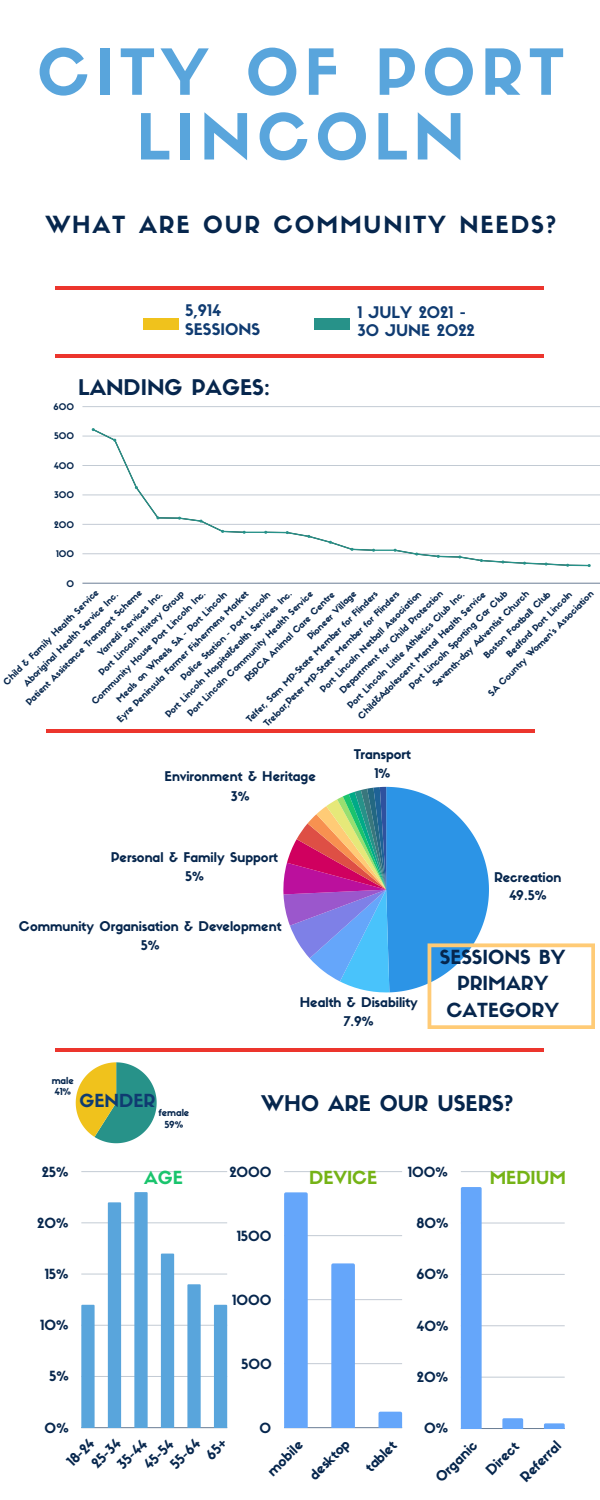
<style>
.page{position:relative;width:600px;height:1500px;background:#fff}
.page>*{position:absolute;margin:0;border:0;box-sizing:border-box;transform-origin:0 0}
.t1{font:62.3px/64.7px "Sifonn Basic";letter-spacing:.09em;color:#59a5dc;text-align:center}
.t2{font:23.2px "Sifonn Basic";letter-spacing:.08em;color:#06264d}
.t3{font:21.2px "Sifonn Basic";color:#06264d}
.t4{font:19.1px/26.2px "Sifonn Basic";color:#06264d;text-align:center}
.t5{font:17.7px "Sifonn Basic";color:#75b316}
.t6{font:17.7px "Sifonn Basic";color:#0f3b71}
.t7{font:17.7px "Sifonn Basic";color:#1ac46d}
.t8{font:15.7px/18.8px "Sifonn Basic";color:#0f3b71}
.t9{font:13.8px "Sifonn Basic";color:#06264d}
.t10{font:13.2px/18.8px "Sifonn Basic";color:#06264d;text-align:center}
.t11{font:9.5px/11.9px "Sifonn Basic";color:#06264d;text-align:center}
.t12{font:9px/15.8px "Sifonn Basic";color:#06264d}
</style>
<div class="page">
<div style="left:143px;top:318px;width:36px;height:12px;background:#f0c21c"></div>
<div style="left:315px;top:318px;width:35px;height:12px;background:#279289"></div>
<svg style="left:283px;top:787px;width:312px;height:242px"></svg>
<hr style="left:284px;top:1363px;width:118px;height:1px;background:#06264d">
<hr style="left:284px;top:1299px;width:118px;height:1px;background:#06264d">
<hr style="left:284px;top:1235px;width:118px;height:1px;background:#06264d">
<hr style="left:284px;top:1171px;width:118px;height:1px;background:#06264d">
<hr style="left:284px;top:1427px;width:118px;height:1px;background:#06264d">
<svg style="left:284px;top:1192px;width:24px;height:236px"></svg>
<svg style="left:331px;top:1263px;width:24px;height:165px"></svg>
<svg style="left:379px;top:1412px;width:23px;height:16px"></svg>
<hr style="left:461px;top:1377px;width:104px;height:1px;background:#06264d">
<hr style="left:461px;top:1325px;width:104px;height:1px;background:#06264d">
<hr style="left:461px;top:1274px;width:104px;height:1px;background:#06264d">
<hr style="left:461px;top:1223px;width:104px;height:1px;background:#06264d">
<hr style="left:461px;top:1171px;width:104px;height:1px;background:#06264d">
<hr style="left:461px;top:1428px;width:104px;height:1px;background:#06264d">
<div style="left:461px;top:1187px;width:21px;height:242px;background:#65a6fa"></div>
<svg style="left:502px;top:1418px;width:21px;height:11px"></svg>
<svg style="left:544px;top:1423px;width:21px;height:6px"></svg>
<hr style="left:56px;top:286px;width:488px;height:4px;background:#ec352d">
<hr style="left:55px;top:354px;width:489px;height:4px;background:#ec352d">
<hr style="left:46px;top:729px;width:489px;height:4px;background:#ec352d">
<hr style="left:56px;top:1048px;width:488px;height:4px;background:#ec352d">
<hr style="left:82px;top:554px;width:518px;height:1px;background:#06264d">
<hr style="left:82px;top:524px;width:518px;height:1px;background:#06264d">
<hr style="left:82px;top:495px;width:518px;height:1px;background:#06264d">
<hr style="left:82px;top:465px;width:518px;height:1px;background:#06264d">
<hr style="left:82px;top:436px;width:518px;height:1px;background:#06264d">
<hr style="left:82px;top:406px;width:518px;height:1px;background:#06264d">
<hr style="left:82px;top:583px;width:518px;height:1px;background:#06264d">
<hr style="left:158px;top:517px;width:21px;height:2px;background:#279289">
<svg style="left:91px;top:428px;width:69px;height:92px"></svg>
<svg style="left:178px;top:517px;width:413px;height:50px"></svg>
<svg style="left:76px;top:1062px;width:81px;height:81px"></svg>
<hr style="left:81px;top:1376px;width:146px;height:1px;background:#06264d">
<hr style="left:81px;top:1325px;width:146px;height:1px;background:#06264d">
<hr style="left:81px;top:1274px;width:146px;height:1px;background:#06264d">
<hr style="left:81px;top:1222px;width:146px;height:1px;background:#06264d">
<hr style="left:81px;top:1171px;width:146px;height:1px;background:#06264d">
<hr style="left:81px;top:1427px;width:146px;height:1px;background:#06264d">
<svg style="left:81px;top:1305px;width:14px;height:123px"></svg>
<div style="left:108px;top:1202px;width:13px;height:226px;background:#59a5dc"></div>
<svg style="left:134px;top:1192px;width:14px;height:236px"></svg>
<div style="left:161px;top:1254px;width:13px;height:174px;background:#59a5dc"></div>
<svg style="left:187px;top:1284px;width:14px;height:144px"></svg>
<div style="left:214px;top:1305px;width:13px;height:123px;background:#59a5dc"></div>
<h1 class="t1" style="left:37px;top:47px;width:529px">CITY OF PORT<br>LINCOLN</h1>
<h2 class="t2" style="left:45px;top:215px;width:512px">WHAT ARE OUR COMMUNITY NEEDS?</h2>
<p class="t8" style="left:185px;top:303px;width:37px">5,914</p>
<p class="t8" style="left:185px;top:322px;width:76px">SESSIONS</p>
<p class="t3" style="left:78px;top:379px;width:193px">LANDING PAGES:</p>
<p class="t12" style="left:54px;top:400px;width:22px">600</p>
<p class="t12" style="left:54px;top:429px;width:22px">500</p>
<p class="t12" style="left:54px;top:459px;width:22px">400</p>
<p class="t12" style="left:54px;top:488px;width:21px">300</p>
<p class="t12" style="left:54px;top:518px;width:21px">200</p>
<p class="t12" style="left:56px;top:547px;width:20px">100</p>
<p class="t12" style="left:66px;top:576px;width:9px">0</p>
<h2 class="t8" style="left:358px;top:304px;width:119px">1 JULY 2021 -<br>30 JUNE 2022</h2>
<p class="t12" style="left:406px;top:682px;width:136px;rotate:-45deg">Port Lincoln Sporting Car Club</p>
<p class="t12" style="left:429px;top:680px;width:133px;rotate:-45deg">Seventh-day Adventist Church</p>
<p class="t12" style="left:0;top:678px;width:132px;rotate:-45deg">Child &amp; Family Health Service</p>
<p class="t12" style="left:23px;top:699px;width:161px;rotate:-45deg">Patient As istance Transport Scheme</p>
<p class="t12" style="left:166px;top:663px;width:124px;text-indent:-74px;rotate:-45deg">Eyre Peninsula Farmer Fishermens Market<br>Police Station - Port Lincoln</p>
<p class="t12" style="left:480px;top:652px;width:92px;rotate:-45deg">Boston Footbal Club</p>
<p class="t12" style="left:95px;top:669px;width:118px;rotate:-45deg">Port Lincoln History Group</p>
<p class="t12" style="left:336px;top:687px;width:143px;rotate:-45deg">Department for Child Protection</p>
<p class="t12" style="left:304px;top:633px;width:67px;rotate:-45deg">Pioneer Vil age</p>
<p class="t12" style="left:184px;top:710px;width:175px;rotate:-45deg">Port Lincoln Community Health Service</p>
<p class="t12" style="left:485px;top:689px;width:146px;rotate:-45deg">SA Country Women's As ociation</p>
<p class="t12" style="left:260px;top:720px;width:189px;rotate:-45deg">Treloar,Peter MP-State Member for Flinders</p>
<p class="t12" style="left:243px;top:716px;width:183px;rotate:-45deg">Telfer, Sam MP-State Member for Flinders</p>
<p class="t12" style="left:317px;top:686px;width:140px;rotate:-45deg">Port Lincoln Netbal As ociation</p>
<p class="t12" style="left:355px;top:712px;width:178px;rotate:-45deg">Child&amp;Adolescent Mental Health Service</p>
<p class="t12" style="left:503px;top:651px;width:90px;rotate:-45deg">Bedford Port Lincoln</p>
<p class="t12" style="left:113px;top:695px;width:153px;rotate:-45deg">Meals on Wheels SA - Port Lincoln</p>
<p class="t12" style="left:241px;top:675px;width:125px;rotate:-45deg">RSPCA Animal Care Centre</p>
<p class="t12" style="left:88px;top:698px;width:158px;rotate:-45deg">Community House Port Lincoln Inc.</p>
<p class="t12" style="left:162px;top:711px;width:176px;rotate:-45deg">Port Lincoln Hospital&amp;ealth Services Inc.</p>
<p class="t12" style="left:94px;top:650px;width:89px;rotate:-45deg">Yar edi Services Inc.</p>
<p class="t12" style="left:344px;top:702px;width:162px;rotate:-45deg">Port Lincoln Lit le Athletics Club Inc.</p>
<p class="t12" style="left:20px;top:680px;width:131px;rotate:-45deg">Aboriginal Health Service Inc.</p>
<h3 class="t10" style="left:165px;top:768px;width:153px;line-height:19.2px">Environment &amp; Heritage<br>3%</h3>
<h3 class="t10" style="left:111px;top:849px;width:169px">Personal &amp; Family Support<br>5%</h3>
<h3 class="t10" style="left:19px;top:918px;width:264px;line-height:19.2px">Community Organisation &amp; Development<br>5%</h3>
<h3 class="t10" style="left:354px;top:747px;width:59px;line-height:18.5px">Transport<br>1%</h3>
<h3 class="t10" style="left:300px;top:994px;width:119px">Health &amp; Disability<br>7.9%</h3>
<h3 class="t10" style="left:494px;top:870px;width:69px;line-height:17.5px">Recreation<br>49.5%</h3>
<h3 class="t4" style="left:440px;top:946px;width:127px">SESSIONS BY<br>PRIMARY<br>CATEGORY</h3>
<p class="t11" style="left:52px;top:1076px;width:24px;line-height:11.6px;text-align:left">male<br>41%</p>
<h3 class="t6" style="left:80px;top:1094px;width:78px">GENDER</h3>
<p class="t11" style="left:158px;top:1108px;width:33px">female<br>59%</p>
<h3 class="t3" style="left:261px;top:1095px;width:254px">WHO ARE OUR USERS?</h3>
<h3 class="t9" style="left:42px;top:1166px;width:28px">25%</h3>
<h3 class="t7" style="left:144px;top:1171px;width:40px">AGE</h3>
<h3 class="t9" style="left:229px;top:1166px;width:44px">2000</h3>
<h3 class="t9" style="left:408px;top:1166px;width:41px">100%</h3>
<h2 class="t5" style="left:309px;top:1171px;width:70px">DEVICE</h2>
<h3 class="t5" style="left:490px;top:1171px;width:78px">MEDIUM</h3>
<h3 class="t9" style="left:37px;top:1217px;width:33px">20%</h3>
<h3 class="t9" style="left:237px;top:1230px;width:36px">1500</h3>
<h3 class="t9" style="left:416px;top:1218px;width:34px">80%</h3>
<h3 class="t9" style="left:45px;top:1269px;width:25px">15%</h3>
<h3 class="t9" style="left:416px;top:1269px;width:34px">60%</h3>
<h3 class="t9" style="left:232px;top:1294px;width:41px">1000</h3>
<h3 class="t9" style="left:40px;top:1320px;width:30px">10%</h3>
<h3 class="t9" style="left:417px;top:1320px;width:33px">40%</h3>
<h3 class="t9" style="left:241px;top:1358px;width:32px">500</h3>
<h3 class="t9" style="left:49px;top:1371px;width:21px">5%</h3>
<h3 class="t9" style="left:417px;top:1372px;width:33px">20%</h3>
<h3 class="t9" style="left:45px;top:1422px;width:26px">0%</h3>
<h3 class="t9" style="left:260px;top:1422px;width:13px">0</h3>
<h3 class="t9" style="left:424px;top:1423px;width:26px">0%</h3>
<h3 class="t9" style="left:66px;top:1460px;width:33px;rotate:-45deg">18-24</h3>
<h3 class="t9" style="left:90px;top:1462px;width:36px;rotate:-45deg">25-34</h3>
<h3 class="t9" style="left:169px;top:1463px;width:37px;rotate:-45deg">55-64</h3>
<h3 class="t9" style="left:142px;top:1463px;width:37px;rotate:-45deg">45-54</h3>
<h3 class="t9" style="left:116px;top:1463px;width:37px;rotate:-45deg">35-44</h3>
<h3 class="t9" style="left:266px;top:1469px;width:45px;rotate:-45deg">mobile</h3>
<h3 class="t9" style="left:308px;top:1473px;width:52px;rotate:-45deg">desktop</h3>
<h3 class="t9" style="left:364px;top:1466px;width:39px;rotate:-45deg">tablet</h3>
<h3 class="t9" style="left:434px;top:1476px;width:54px;rotate:-45deg">Organic</h3>
<h3 class="t9" style="left:484px;top:1468px;width:42px;rotate:-45deg">Direct</h3>
<h3 class="t9" style="left:519px;top:1475px;width:52px;rotate:-45deg">Referral</h3>
</div>
